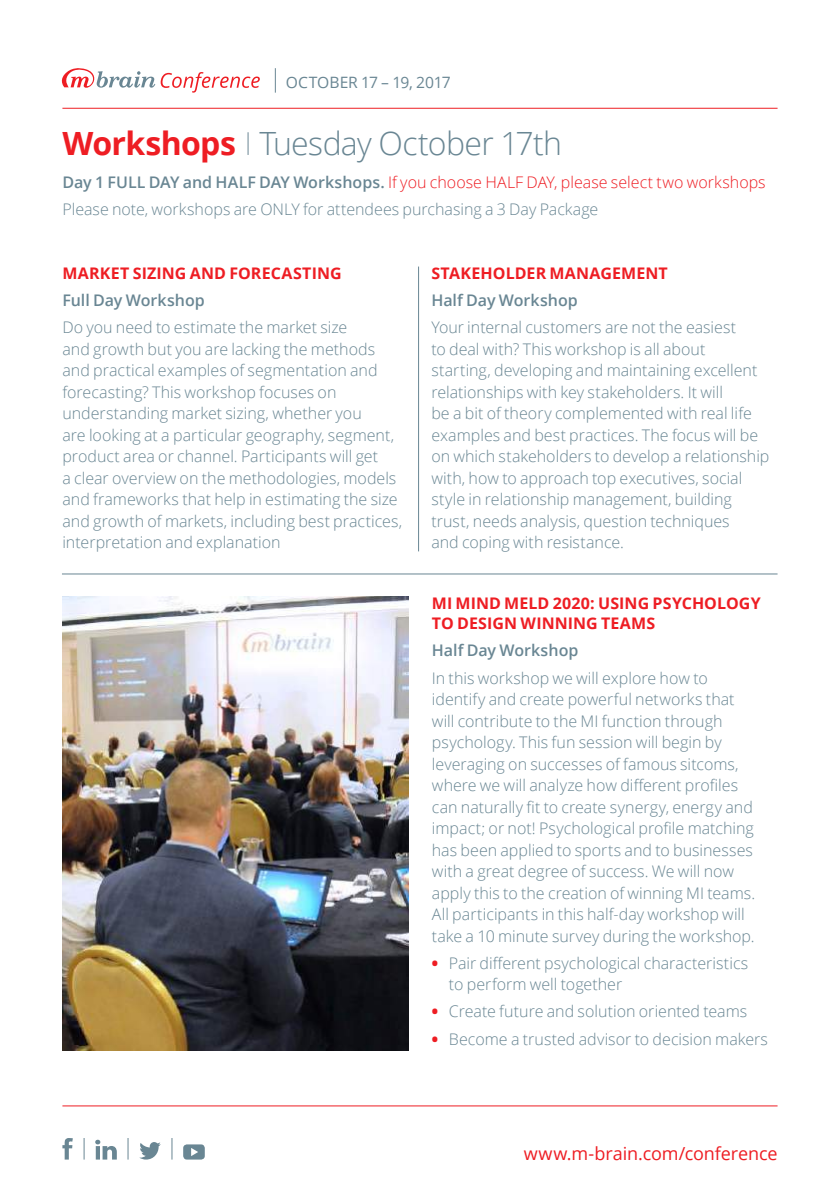
<style>
.page{position:relative;width:840px;height:1191px;background:#fff}
.page>*{position:absolute;margin:0;border:0;box-sizing:border-box;transform-origin:0 0}
.t1{font:300 32px "Open Sans";letter-spacing:-.02em;color:#698693}
.t2{font:18px "Open Sans";letter-spacing:-.005em;color:#ee1d23}
.t3{font:300 16px/21.6px "Open Sans";color:#698693}
.t4{font:700 16px/20px "Open Sans";letter-spacing:.005em;color:#ee1d23}
.t5{font:600 16px "Open Sans";color:#698693}
.t6{font:15.6px "Open Sans";letter-spacing:-.005em;color:#698693}
.s1{font-weight:700;color:#ee1d23}
.s2{font-weight:600}
.s3{color:#ee1d23}
.s4{font-weight:800;color:#ee1d23}
</style>
<div class="page">
<hr style="left:62px;top:1105px;width:715px;height:1px;background:#ee1d23">
<svg style="left:62px;top:1138px;width:11px;height:21px"></svg>
<svg style="left:139px;top:1142px;width:22px;height:17px"></svg>
<svg style="left:183px;top:1144px;width:22px;height:15px"></svg>
<svg style="left:95px;top:1139px;width:22px;height:20px"></svg>
<svg style="left:84px;top:1138px;width:1px;height:21px"></svg>
<svg style="left:128px;top:1138px;width:1px;height:21px"></svg>
<svg style="left:171px;top:1138px;width:1px;height:21px"></svg>
<hr style="left:62px;top:108px;width:715px;height:1px;background:#ee1d23">
<svg style="left:61px;top:68px;width:199px;height:25px"></svg>
<svg style="left:275px;top:68px;width:1px;height:25px"></svg>
<img style="left:62px;top:597px;width:346px;height:453px">
<hr style="left:418px;top:266px;width:1px;height:285px;background:#698693">
<hr style="left:62px;top:573px;width:715px;height:1px;background:#698693">
<svg style="left:247px;top:132px;width:1px;height:23px"></svg>
<p class="t6" style="left:286px;top:71px;width:166px">OCTOBER 17 – 19, 2017</p>
<h1 class="t1" style="left:62px;top:121px;width:501px"><span class="s1">Workshops</span> Tuesday October 17th</h1>
<p class="t3" style="left:62px;top:168px;width:704px;line-height:27.2px"><span class="s2">Day 1 FULL DAY and HALF DAY Workshops.</span> <span class="s3">If you choose HALF DAY, please select two workshops<br></span>Please note, workshops are ONLY for attendees purchasing a 3 Day Package</p>
<p class="t4" style="left:62px;top:262px;width:280px">MARKET SIZING AND FORECASTING</p>
<p class="t5" style="left:62px;top:289px;width:144px">Full Day Workshop</p>
<p class="t3" style="left:62px;top:316px;width:341px">Do you need to estimate the market size<br>and growth but you are lacking the methods and practical examples of segmentation and forecasting? This workshop focuses on understanding market sizing, whether you<br>are looking at a particular geography, segment, product area or channel. Participants will get<br>a clear overview on the methodologies, models and frameworks that help in estimating the size and growth of markets, including best practices, interpretation and explanation</p>
<p class="t4" style="left:431px;top:262px;width:238px">STAKEHOLDER MANAGEMENT</p>
<p class="t5" style="left:431px;top:289px;width:148px">Half Day Workshop</p>
<p class="t3" style="left:431px;top:316px;width:339px">Your internal customers are not the easiest<br>to deal with? This workshop is all about<br>starting, developing and maintaining excellent relationships with key stakeholders. It will<br>be a bit of theory complemented with real life examples and best practices. The focus will be on which stakeholders to develop a relationship with, how to approach top executives, social style in relationship management, building trust, needs analysis, question techniques<br>and coping with resistance.</p>
<p class="t4" style="left:431px;top:593px;width:330px">MI MIND MELD 2020: USING PSYCHOLOGY<br>TO DESIGN WINNING TEAMS</p>
<p class="t5" style="left:431px;top:639px;width:148px">Half Day Workshop</p>
<p class="t3" style="left:431px;top:666px;width:324px">In this workshop we will explore how to identify and create powerful networks that will contribute to the MI function through psychology. This fun session will begin by leveraging on successes of famous sitcoms, where we will analyze how different profiles can naturally fit to create synergy, energy and impact; or not! Psychological profile matching has been applied to sports and to businesses with a great degree of success. We will now apply this to the creation of winning MI teams.<br>All participants in this half-day workshop will take a 10 minute survey during the workshop.</p>
<p class="t3" style="left:448px;top:951px;width:301px;text-indent:-17px"><span class="s4">•</span> Pair different psychological characteristics to perform well together</p>
<p class="t3" style="left:431px;top:1000px;width:317px"><span class="s4">•</span> Create future and solution oriented teams</p>
<p class="t3" style="left:431px;top:1027px;width:337px"><span class="s4">•</span> Become a trusted advisor to decision makers</p>
<p class="t2" style="left:523px;top:1140px;width:255px">www.m-brain.com/conference</p>
</div>
